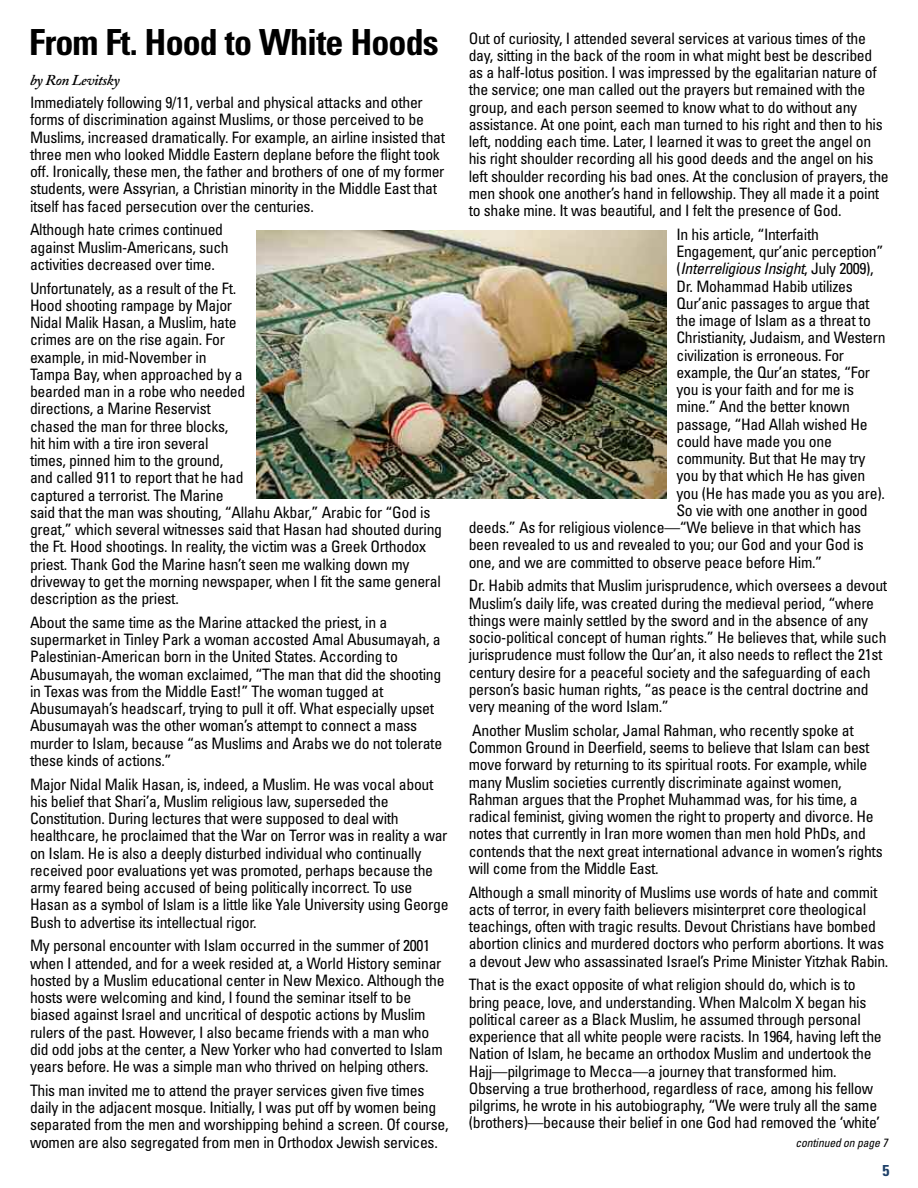
<style>
.page{position:relative;width:918px;height:1188px;background:#fff}
.page>*{position:absolute;margin:0;border:0;box-sizing:border-box;transform-origin:0 0}
.t1{font:700 condensed 36px "Univers";letter-spacing:-.025em;color:#000}
.t2{font:condensed 15.75px/17.2px "Univers";letter-spacing:-.02em;color:#000}
.t3{font:italic condensed 15.75px "Univers";letter-spacing:-.02em;color:#000}
.t4{font:700 condensed 15.75px "Univers";color:#1c3f68}
.t5{font:italic 600 15px "Adobe Caslon";letter-spacing:-.025em;color:#000}
.t6{font:italic condensed 12px "Univers";letter-spacing:-.015em;color:#000}
.s1{font-style:normal}
</style>
<div class="page">
<img style="left:256px;top:231px;width:410px;height:268px">
<h1 class="t1" style="left:29px;top:29px;width:411px">From Ft. Hood to White Hoods</h1>
<p class="t5" style="left:30px;top:74px;width:91px">by Ron Levitsky</p>
<p class="t2" style="left:30px;top:95px;width:417px">Immediately following 9/11, verbal and physical attacks and other forms of discrimination against Muslims, or those perceived to be Muslims, increased dramatically. For example, an airline insisted that three men who looked Middle Eastern deplane before the flight took off. Ironically, these men, the father and brothers of one of my former students, were Assyrian, a Christian minority in the Middle East that itself has faced persecution over the centuries.</p>
<p class="t2" style="left:30px;top:223px;width:200px">Although hate crimes continued against Muslim-Americans, such activities decreased over time.</p>
<p class="t2" style="left:30px;top:281px;width:414px">Unfortunately, as a result of the Ft.<br>Hood shooting rampage by Major<br>Nidal Malik Hasan, a Muslim, hate<br>crimes are on the rise again. For<br>example, in mid-November in<br>Tampa Bay, when approached by a<br>bearded man in a robe who needed<br>directions, a Marine Reservist<br>chased the man for three blocks,<br>hit him with a tire iron several<br>times, pinned him to the ground,<br>and called 911 to report that he had<br>captured a terrorist. The Marine<br>said that the man was shouting, “Allahu Akbar,” Arabic for “God is great,” which several witnesses said that Hasan had shouted during the Ft. Hood shootings. In reality, the victim was a Greek Orthodox priest. Thank God the Marine hasn’t seen me walking down my driveway to get the morning newspaper, when I fit the same general description as the priest.</p>
<p class="t2" style="left:30px;top:615px;width:414px">About the same time as the Marine attacked the priest, in a supermarket in Tinley Park a woman accosted Amal Abusumayah, a Palestinian-American born in the United States. According to Abusumayah, the woman exclaimed, “The man that did the shooting in Texas was from the Middle East!” The woman tugged at Abusumayah’s headscarf, trying to pull it off. What especially upset Abusumayah was the other woman’s attempt to connect a mass murder to Islam, because “as Muslims and Arabs we do not tolerate these kinds of actions.”</p>
<p class="t2" style="left:30px;top:777px;width:420px">Major Nidal Malik Hasan, is, indeed, a Muslim. He was vocal about his belief that Shari’a, Muslim religious law, superseded the Constitution. During lectures that were supposed to deal with healthcare, he proclaimed that the War on Terror was in reality a war on Islam. He is also a deeply disturbed individual who continually received poor evaluations yet was promoted, perhaps because the army feared being accused of being politically incorrect. To use Hasan as a symbol of Islam is a little like Yale University using George Bush to advertise its intellectual rigor.</p>
<p class="t2" style="left:30px;top:938px;width:416px">My personal encounter with Islam occurred in the summer of 2001 when I attended, and for a week resided at, a World History seminar hosted by a Muslim educational center in New Mexico. Although the hosts were welcoming and kind, I found the seminar itself to be biased against Israel and uncritical of despotic actions by Muslim rulers of the past. However, I also became friends with a man who did odd jobs at the center, a New Yorker who had converted to Islam years before. He was a simple man who thrived on helping others.</p>
<p class="t2" style="left:30px;top:1083px;width:420px">This man invited me to attend the prayer services given five times daily in the adjacent mosque. Initially, I was put off by women being separated from the men and worshipping behind a screen. Of course, women are also segregated from men in Orthodox Jewish services.</p>
<p class="t2" style="left:469px;top:31px;width:422px">Out of curiosity, I attended several services at various times of the day, sitting in the back of the room in what might best be described as a half-lotus position. I was impressed by the egalitarian nature of the service; one man called out the prayers but remained with the group, and each person seemed to know what to do without any assistance. At one point, each man turned to his right and then to his left, nodding each time. Later, I learned it was to greet the angel on his right shoulder recording all his good deeds and the angel on his left shoulder recording his bad ones. At the conclusion of prayers, the men shook one another’s hand in fellowship. They all made it a point to shake mine. It was beautiful, and I felt the presence of God.</p>
<p class="t2" style="left:676px;top:227px;width:144px">In his article, “Interfaith</p>
<p class="t2" style="left:676px;top:244px;width:209px">Engagement, qur’anic perception”</p>
<p class="t3" style="left:676px;top:263px;width:199px"><span class="s1">(</span>Interreligious Insight<span class="s1">, July 2009),</span></p>
<p class="t2" style="left:677px;top:279px;width:178px">Dr. Mohammad Habib utilizes</p>
<p class="t2" style="left:677px;top:296px;width:195px">Qur’anic passages to argue that</p>
<p class="t2" style="left:677px;top:313px;width:196px">the image of Islam as a threat to</p>
<p class="t2" style="left:677px;top:330px;width:211px">Christianity, Judaism, and Western</p>
<p class="t2" style="left:677px;top:348px;width:169px">civilization is erroneous. For</p>
<p class="t2" style="left:677px;top:365px;width:195px">example, the Qur’an states, “For</p>
<p class="t2" style="left:677px;top:382px;width:179px">you is your faith and for me is</p>
<p class="t2" style="left:677px;top:399px;width:175px">mine.” And the better known</p>
<p class="t2" style="left:677px;top:417px;width:193px">passage, “Had Allah wished He</p>
<p class="t2" style="left:677px;top:434px;width:157px">could have made you one</p>
<p class="t2" style="left:677px;top:451px;width:190px">community. But that He may try</p>
<p class="t2" style="left:677px;top:468px;width:190px">you by that which He has given</p>
<p class="t2" style="left:677px;top:486px;width:210px">you (He has made you as you are).</p>
<p class="t2" style="left:677px;top:503px;width:193px">So vie with one another in good</p>
<p class="t2" style="left:469px;top:520px;width:394px">deeds.” As for religious violence—“We believe in that which has</p>
<p class="t2" style="left:469px;top:537px;width:396px">been revealed to us and revealed to you; our God and your God is</p>
<p class="t2" style="left:469px;top:555px;width:355px">one, and we are committed to observe peace before Him.”</p>
<p class="t2" style="left:469px;top:578px;width:420px">Dr. Habib admits that Muslim jurisprudence, which oversees a devout Muslim’s daily life, was created during the medieval period, “where things were mainly settled by the sword and in the absence of any socio-political concept of human rights.” He believes that, while such jurisprudence must follow the Qur’an, it also needs to reflect the 21st century desire for a peaceful society and the safeguarding of each person’s basic human rights, “as peace is the central doctrine and very meaning of the word Islam.”</p>
<p class="t2" style="left:469px;top:723px;width:415px">Another Muslim scholar, Jamal Rahman, who recently spoke at Common Ground in Deerfield, seems to believe that Islam can best move forward by returning to its spiritual roots. For example, while many Muslim societies currently discriminate against women, Rahman argues that the Prophet Muhammad was, for his time, a radical feminist, giving women the right to property and divorce. He notes that currently in Iran more women than men hold PhDs, and contends that the next great international advance in women’s rights will come from the Middle East.</p>
<p class="t2" style="left:469px;top:885px;width:421px">Although a small minority of Muslims use words of hate and commit acts of terror, in every faith believers misinterpret core theological teachings, often with tragic results. Devout Christians have bombed abortion clinics and murdered doctors who perform abortions. It was a devout Jew who assassinated Israel’s Prime Minister Yitzhak Rabin.</p>
<p class="t2" style="left:469px;top:977px;width:415px">That is the exact opposite of what religion should do, which is to bring peace, love, and understanding. When Malcolm X began his political career as a Black Muslim, he assumed through personal experience that all white people were racists. In 1964, having left the Nation of Islam, he became an orthodox Muslim and undertook the Hajj—pilgrimage to Mecca—a journey that transformed him.<br>Observing a true brotherhood, regardless of race, among his fellow pilgrims, he wrote in his autobiography, “We were truly all the same (brothers)—because their belief in one God had removed the ‘white’</p>
<p class="t6" style="left:796px;top:1138px;width:94px">continued on page 7</p>
<p class="t4" style="left:883px;top:1165px;width:8px">5</p>
</div>
